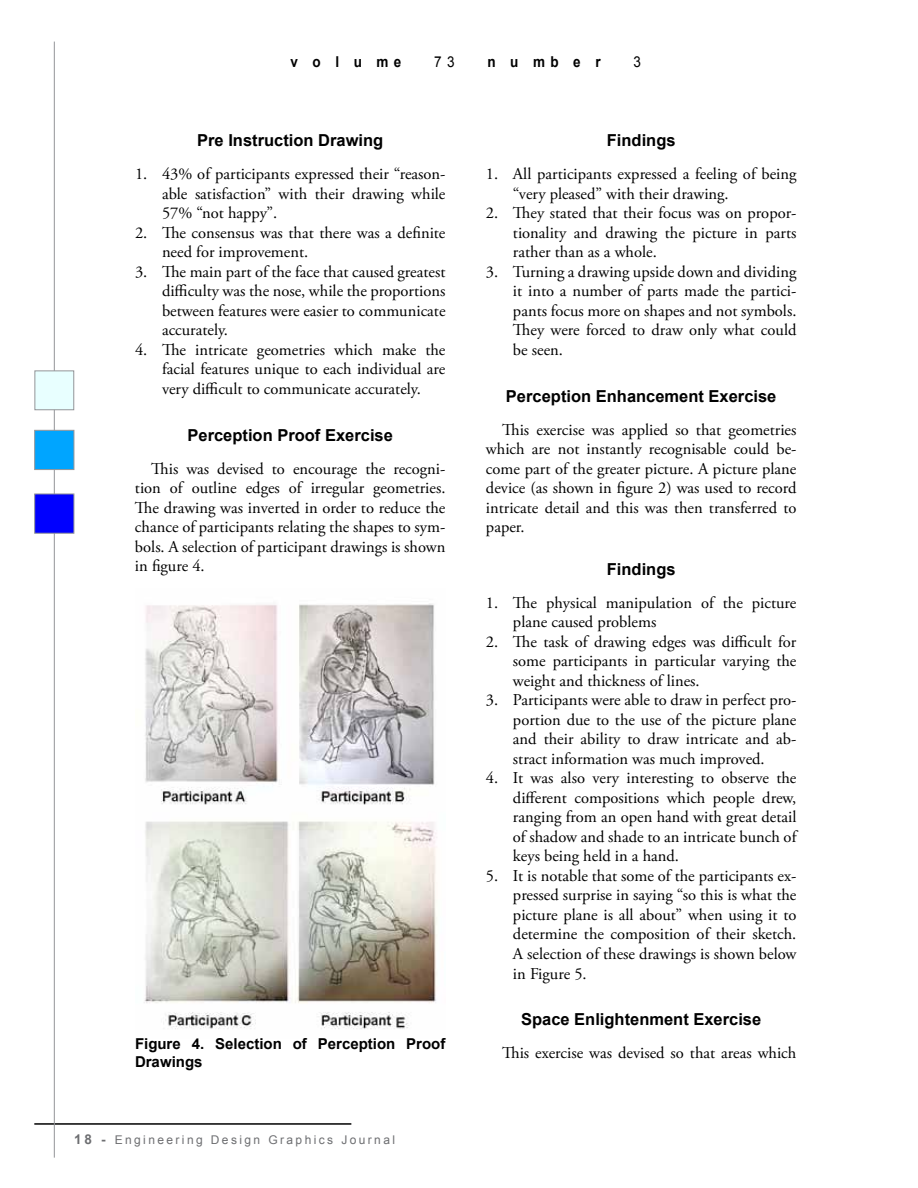
<style>
.page{position:relative;width:918px;height:1188px;background:#fff}
.page>*{position:absolute;margin:0;border:0;box-sizing:border-box;transform-origin:0 0}
.t1{font:16.5px/19.5px "Adobe Garamond Pro";color:#000;text-align:justify}
.t2{font:700 16.5px "Arial";color:#000}
.t3{font:700 15px/18px "Arial";color:#000}
.t4{font:700 15px "Arial";color:#000;scale:.9 1}
.t5{font:15px "Arial";color:#000;scale:.9 1}
.t6{font:12px "Arial";letter-spacing:.2em;color:#6d6e71}
.s1{font-weight:700;font-size:13.5px}
</style>
<div class="page">
<hr style="left:34px;top:1123px;width:317px;height:2px;background:#000">
<hr style="left:54px;top:42px;width:1px;height:1116px;background:#939598">
<div style="left:34px;top:494px;width:40px;height:40px;background:#00f;border:1px solid #939598"></div>
<div style="left:34px;top:430px;width:40px;height:40px;background:#00a5ff;border:1px solid #939598"></div>
<div style="left:34px;top:370px;width:40px;height:40px;background:#e8ffff;border:1px solid #939598"></div>
<img style="left:144px;top:603px;width:293px;height:426px">
<p class="t4" style="left:291px;top:54px;width:125px">volume</p>
<p class="t5" style="left:434px;top:54px;width:24px">7 3</p>
<p class="t4" style="left:488px;top:54px;width:127px">number</p>
<p class="t5" style="left:633px;top:54px;width:10px">3</p>
<p class="t2" style="left:197px;top:131px;width:188px">Pre Instruction Drawing</p>
<p class="t1" style="left:162px;top:165px;width:285px;text-indent:-27px">1. 43% of participants expressed their “reason&shy;able satisfaction” with their drawing while 57% “not happy”.</p>
<p class="t1" style="left:162px;top:223px;width:285px;text-indent:-27px">2. The consensus was that there was a definite need for improvement.</p>
<p class="t1" style="left:162px;top:262px;width:285px;text-indent:-27px">3. The main part of the face that caused greatest difficulty was the nose, while the proportions between features were easier to communicate accurately.</p>
<p class="t1" style="left:162px;top:340px;width:285px;text-indent:-27px">4. The intricate geometries which make the facial features unique to each individual are very difficult to communicate accurately.</p>
<p class="t2" style="left:188px;top:426px;width:207px">Perception Proof Exercise</p>
<p class="t1" style="left:135px;top:459px;width:312px;text-indent:16px">This was devised to encourage the recogni&shy;tion of outline edges of irregular geometries.<br>The drawing was inverted in order to reduce the chance of participants relating the shapes to sym&shy;bols. A selection of participant drawings is shown in figure 4.</p>
<p class="t3" style="left:135px;top:1035px;width:312px">Figure 4. Selection of Perception Proof<br>Drawings</p>
<p class="t6" style="left:74px;top:1133px;width:322px"><span class="s1">18 -</span> E ngineering Design G raphics Journal</p>
<p class="t2" style="left:607px;top:131px;width:70px">Findings</p>
<p class="t1" style="left:513px;top:165px;width:285px;text-indent:-27px">1. All participants expressed a feeling of being “very pleased” with their drawing.</p>
<p class="t1" style="left:513px;top:204px;width:285px;text-indent:-27px">2. They stated that their focus was on propor&shy;tionality and drawing the picture in parts rather than as a whole.</p>
<p class="t1" style="left:513px;top:262px;width:285px;text-indent:-27px">3. Turning a drawing upside down and dividing it into a number of parts made the partici&shy;pants focus more on shapes and not symbols.<br>They were forced to draw only what could be seen.</p>
<p class="t2" style="left:506px;top:387px;width:272px">Perception Enhancement Exercise</p>
<p class="t1" style="left:486px;top:420px;width:312px;text-indent:16px">This exercise was applied so that geometries which are not instantly recognisable could be&shy;come part of the greater picture. A picture plane device (as shown in figure 2) was used to record intricate detail and this was then transferred to paper.</p>
<p class="t2" style="left:607px;top:560px;width:70px">Findings</p>
<p class="t1" style="left:513px;top:594px;width:285px;text-indent:-27px">1. The physical manipulation of the picture plane caused problems</p>
<p class="t1" style="left:513px;top:633px;width:285px;text-indent:-27px">2. The task of drawing edges was difficult for some participants in particular varying the weight and thickness of lines.</p>
<p class="t1" style="left:513px;top:691px;width:285px;text-indent:-27px">3. Participants were able to draw in perfect pro&shy;portion due to the use of the picture plane and their ability to draw intricate and ab&shy;stract information was much improved.</p>
<p class="t1" style="left:513px;top:769px;width:285px;text-indent:-27px">4. It was also very interesting to observe the different compositions which people drew, ranging from an open hand with great detail of shadow and shade to an intricate bunch of keys being held in a hand.</p>
<p class="t1" style="left:513px;top:867px;width:285px;text-indent:-27px">5. It is notable that some of the participants ex&shy;pressed surprise in saying “so this is what the picture plane is all about” when using it to determine the composition of their sketch.<br>A selection of these drawings is shown below in Figure 5.</p>
<p class="t2" style="left:521px;top:1010px;width:242px">Space Enlightenment Exercise</p>
<p class="t1" style="left:502px;top:1044px;width:296px">This exercise was devised so that areas which</p>
</div>
